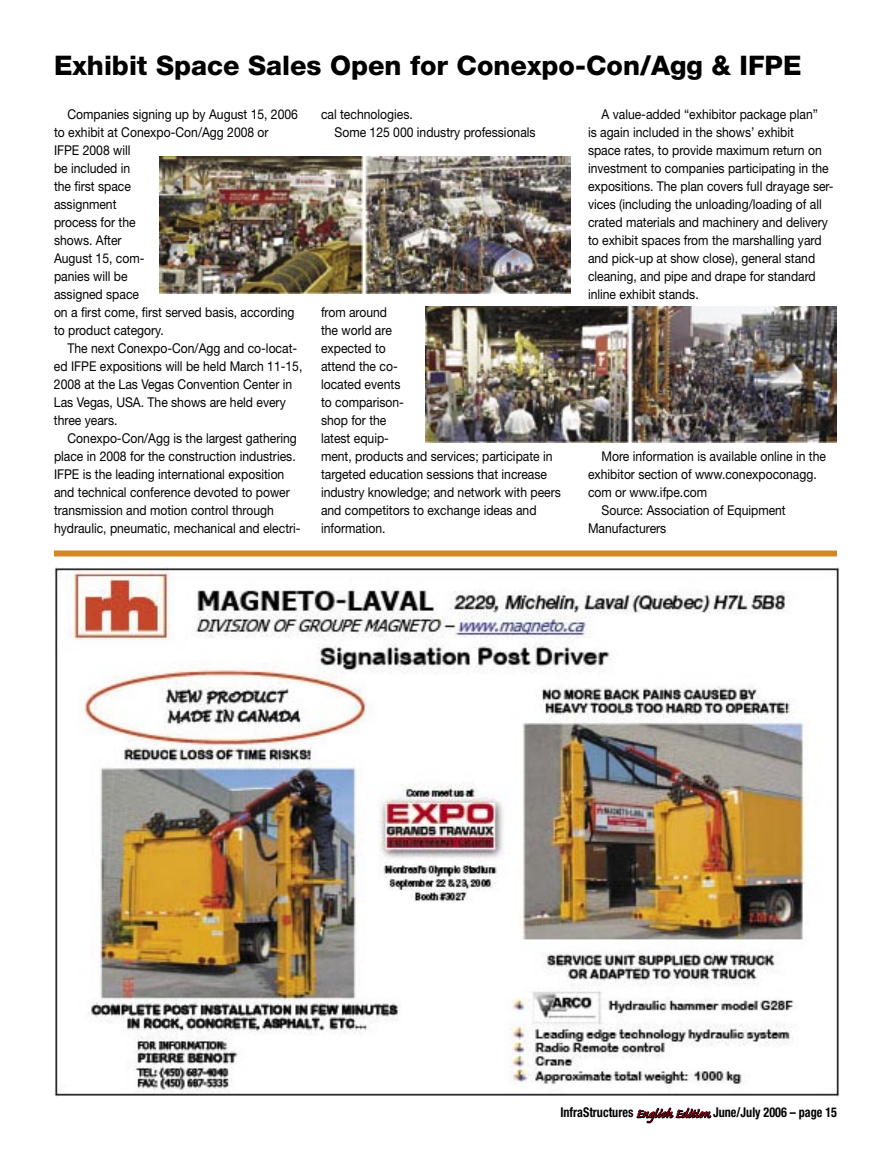
<style>
.page{position:relative;width:891px;height:1161px;background:#fff}
.page>*{position:absolute;margin:0;border:0;box-sizing:border-box;transform-origin:0 0}
.t1{font:800 27px "Helvetica Neue";color:#000}
.t2{font:13.5px/18px "Helvetica Neue";color:#000;scale:.9 1}
.t3{font:700 condensed 13.5px "Helvetica Neue";color:#000;scale:.9 1}
.s1{font-family:"Caflisch Script Pro";font-weight:400;font-stretch:normal;font-size:15px;color:#af0025}
</style>
<div class="page">
<svg style="left:636px;top:1107px;width:76px;height:17px"></svg>
<div style="left:54px;top:551px;width:783px;height:6px;background:#d48625"></div>
<img style="left:159px;top:157px;width:412px;height:136px">
<img style="left:425px;top:306px;width:412px;height:136px">
<img style="left:54px;top:567px;width:786px;height:529px">
<h1 class="t1" style="left:54px;top:49px;width:749px">Exhibit Space Sales Open for Conexpo-Con/Agg &amp; IFPE</h1>
<p class="t2" style="left:54px;top:105px;width:273px;text-indent:14px">Companies signing up by August 15, 2006 to exhibit at Conexpo-Con/Agg 2008 or<br>IFPE 2008 will<br>be included in<br>the first space<br>assignment<br>process for the<br>shows. After<br>August 15, com-<br>panies will be<br>assigned space<br>on a first come, first served basis, according to product category.</p>
<p class="t2" style="left:54px;top:339px;width:278px;text-indent:14px">The next Conexpo-Con/Agg and co-locat&shy;ed IFPE expositions will be held March 11-15, 2008 at the Las Vegas Convention Center in Las Vegas, USA. The shows are held every three years.</p>
<p class="t2" style="left:54px;top:429px;width:276px;text-indent:14px">Conexpo-Con/Agg is the largest gathering place in 2008 for the construction industries.<br>IFPE is the leading international exposition and technical conference devoted to power transmission and motion control through hydraulic, pneumatic, mechanical and electri-</p>
<p class="t2" style="left:334px;top:105px;width:225px;text-indent:-14px">cal technologies.<br>Some 125 000 industry professionals</p>
<p class="t2" style="left:321px;top:303px;width:268px">from around<br>the world are<br>expected to<br>attend the co-<br>located events<br>to comparison-<br>shop for the<br>latest equip-<br>ment, products and services; participate in targeted education sessions that increase industry knowledge; and network with peers and competitors to exchange ideas and information.</p>
<p class="t2" style="left:588px;top:105px;width:275px;text-indent:14px">A value-added “exhibitor package plan”<br>is again included in the shows’ exhibit<br>space rates, to provide maximum return on investment to companies participating in the expositions. The plan covers full drayage ser&shy;vices (including the unloading/loading of all crated materials and machinery and delivery to exhibit spaces from the marshalling yard and pick-up at show close), general stand cleaning, and pipe and drape for standard inline exhibit stands.</p>
<p class="t2" style="left:602px;top:447px;width:251px">More information is available online in the</p>
<p class="t2" style="left:588px;top:465px;width:256px">exhibitor section of www.conexpoconagg.</p>
<p class="t2" style="left:588px;top:483px;width:134px">com or www.ifpe.com</p>
<p class="t2" style="left:602px;top:501px;width:206px">Source: Association of Equipment</p>
<p class="t2" style="left:588px;top:519px;width:89px">Manufacturers</p>
<p class="t3" style="left:560px;top:1105px;width:309px">InfraStructures <span class="s1">English Edition</span> June/July 2006 – page 15</p>
</div>
